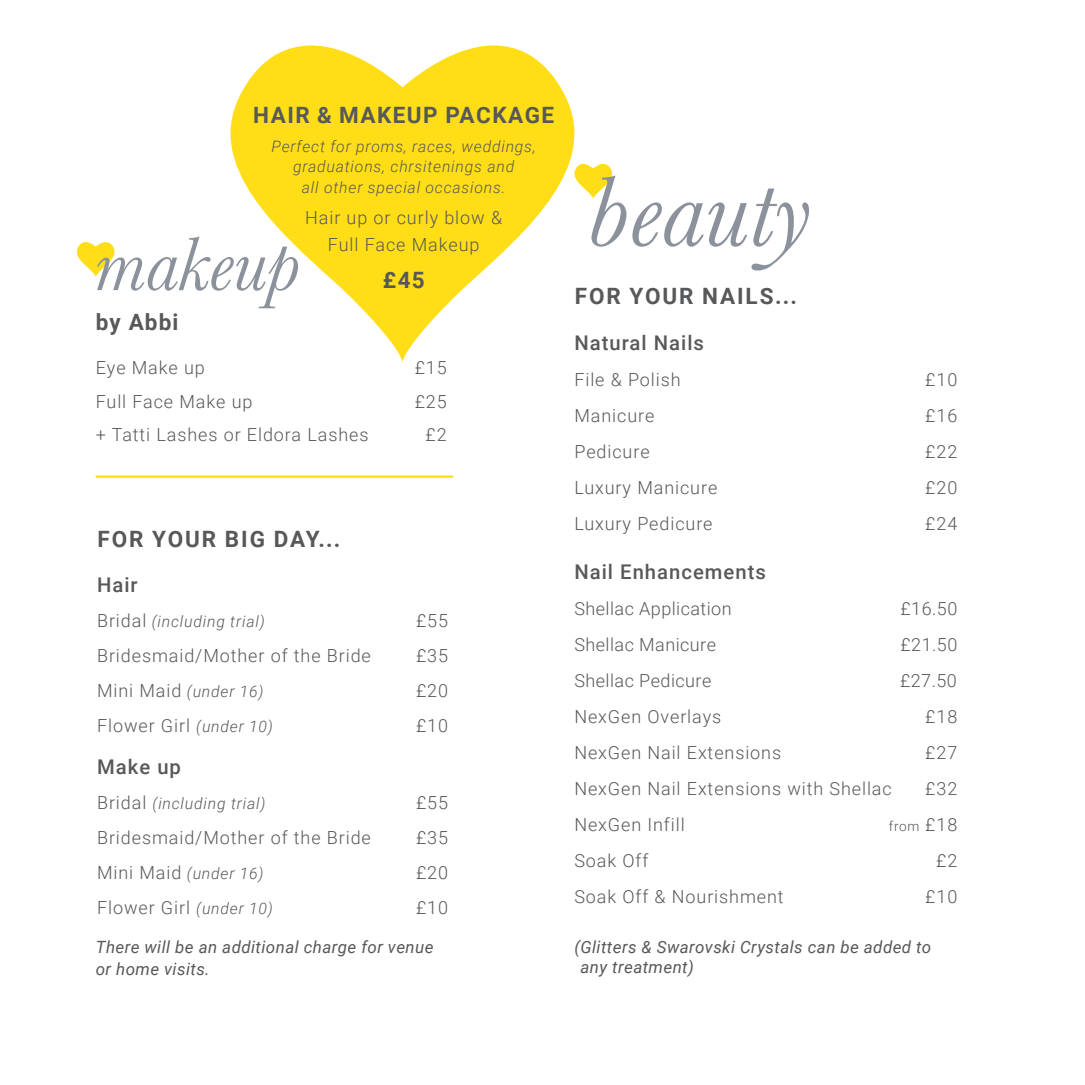
<style>
.page{position:relative;width:1085px;height:1085px;background:#fff}
.page>*{position:absolute;margin:0;border:0;box-sizing:border-box;transform-origin:0 0}
.t1{font:italic 103.5px "Baskerville";color:#8b929c}
.t2{font:italic 78.75px "Baskerville";color:#8b929c}
.t3{font:700 22.5px "Roboto";letter-spacing:.085em;color:#57585a}
.t4{font:700 22.5px "Roboto";letter-spacing:.065em;color:#57585a}
.t5{font:500 20.25px "Roboto";letter-spacing:.05em;color:#57585a}
.t6{font:300 18px/27px "Roboto";letter-spacing:.05em;color:#57585a;text-align:center}
.t7{font:300 18px "Roboto";letter-spacing:.025em;color:#57585a}
.t8{font:italic 16.88px/22.5px "Roboto";letter-spacing:.025em;color:#57585a}
.t9{font:italic 300 15.75px/20.2px "Roboto";letter-spacing:.05em;color:#57585a;text-align:center}
.t10{font:300 13.5px "Roboto";color:#57585a}
.s1{font-style:normal;font-size:18px}
.s2{font-style:italic;font-size:15.75px}
.s3{font-size:18px}
</style>
<div class="page">
<svg style="left:576px;top:164px;width:37px;height:35px"></svg>
<svg style="left:230px;top:45px;width:346px;height:318px;fill:#ffdd17"></svg>
<hr style="left:96px;top:475px;width:357px;height:2px;background:#ffdd17">
<svg style="left:76px;top:242px;width:39px;height:35px"></svg>
<p class="t4" style="left:253px;top:99px;width:302px">HAIR &amp; MAKEUP PACKAGE</p>
<p class="t9" style="left:271px;top:136px;width:266px">Perfect for proms, races, weddings, graduations, chrsitenings and<br>all other special occasions.</p>
<p class="t6" style="left:305px;top:204px;width:198px">Hair up or curly blow &amp;<br>Full Face Makeup</p>
<p class="t4" style="left:383px;top:264px;width:43px">£45</p>
<p class="t2" style="left:96px;top:212px;width:206px">makeup</p>
<p class="t4" style="left:96px;top:306px;width:84px">by Abbi</p>
<p class="t6" style="left:96px;top:353px;width:111px">Eye Make up</p>
<p class="t6" style="left:414px;top:353px;width:34px">£15</p>
<p class="t6" style="left:96px;top:387px;width:158px">Full Face Make up</p>
<p class="t6" style="left:414px;top:387px;width:34px">£25</p>
<p class="t6" style="left:96px;top:420px;width:274px">+ Tatti Lashes or Eldora Lashes</p>
<p class="t6" style="left:425px;top:420px;width:23px">£2</p>
<p class="t3" style="left:97px;top:523px;width:244px">FOR YOUR BIG DAY...</p>
<p class="t5" style="left:97px;top:571px;width:42px">Hair</p>
<p class="t9" style="left:97px;top:611px;width:169px"><span class="s1">Bridal</span> (including trial)</p>
<p class="t6" style="left:416px;top:606px;width:34px">£55</p>
<p class="t6" style="left:97px;top:641px;width:275px">Bridesmaid/Mother of the Bride</p>
<p class="t6" style="left:416px;top:641px;width:34px">£35</p>
<p class="t9" style="left:97px;top:680px;width:168px"><span class="s1">Mini Maid</span> (under 16)</p>
<p class="t6" style="left:416px;top:676px;width:34px">£20</p>
<p class="t6" style="left:97px;top:711px;width:177px">Flower Girl <span class="s2">(under 10)</span></p>
<p class="t6" style="left:416px;top:711px;width:34px">£10</p>
<p class="t5" style="left:97px;top:753px;width:85px">Make up</p>
<p class="t9" style="left:97px;top:792px;width:170px"><span class="s1">Bridal</span> (including trial)</p>
<p class="t6" style="left:416px;top:788px;width:34px">£55</p>
<p class="t6" style="left:97px;top:823px;width:275px">Bridesmaid/Mother of the Bride</p>
<p class="t6" style="left:416px;top:823px;width:34px">£35</p>
<p class="t9" style="left:97px;top:862px;width:168px"><span class="s1">Mini Maid</span> (under 16)</p>
<p class="t6" style="left:416px;top:858px;width:34px">£20</p>
<p class="t6" style="left:97px;top:893px;width:177px">Flower Girl <span class="s2">(under 10)</span></p>
<p class="t6" style="left:416px;top:893px;width:34px">£10</p>
<p class="t1" style="left:587px;top:143px;width:226px">beauty</p>
<p class="t3" style="left:574px;top:280px;width:224px">FOR YOUR NAILS...</p>
<p class="t5" style="left:574px;top:328px;width:131px">Natural Nails</p>
<p class="t6" style="left:574px;top:365px;width:108px">File &amp; Polish</p>
<p class="t6" style="left:925px;top:365px;width:34px">£10</p>
<p class="t6" style="left:574px;top:401px;width:81px">Manicure</p>
<p class="t6" style="left:925px;top:401px;width:34px">£16</p>
<p class="t6" style="left:574px;top:437px;width:77px">Pedicure</p>
<p class="t6" style="left:925px;top:437px;width:34px">£22</p>
<p class="t6" style="left:574px;top:473px;width:144px">Luxury Manicure</p>
<p class="t6" style="left:925px;top:473px;width:34px">£20</p>
<p class="t6" style="left:574px;top:509px;width:140px">Luxury Pedicure</p>
<p class="t6" style="left:925px;top:509px;width:34px">£24</p>
<p class="t5" style="left:574px;top:557px;width:193px">Nail Enhancements</p>
<p class="t7" style="left:574px;top:596px;width:159px">Shellac Application</p>
<p class="t6" style="left:900px;top:594px;width:58px">£16.50</p>
<p class="t7" style="left:574px;top:632px;width:143px">Shellac Manicure</p>
<p class="t6" style="left:900px;top:630px;width:58px">£21.50</p>
<p class="t7" style="left:574px;top:668px;width:138px">Shellac Pedicure</p>
<p class="t6" style="left:900px;top:666px;width:58px">£27.50</p>
<p class="t6" style="left:574px;top:702px;width:148px">NexGen Overlays</p>
<p class="t6" style="left:925px;top:702px;width:34px">£18</p>
<p class="t6" style="left:574px;top:738px;width:208px">NexGen Nail Extensions</p>
<p class="t6" style="left:925px;top:738px;width:34px">£27</p>
<p class="t6" style="left:574px;top:774px;width:319px">NexGen Nail Extensions with Shellac</p>
<p class="t6" style="left:925px;top:774px;width:34px">£32</p>
<p class="t6" style="left:574px;top:810px;width:112px">NexGen Infill</p>
<p class="t10" style="left:888px;top:816px;width:70px">from <span class="s3">£18</span></p>
<p class="t6" style="left:574px;top:846px;width:75px">Soak Off</p>
<p class="t6" style="left:936px;top:846px;width:23px">£2</p>
<p class="t6" style="left:574px;top:882px;width:211px">Soak Off &amp; Nourishment</p>
<p class="t6" style="left:925px;top:882px;width:34px">£10</p>
<p class="t8" style="left:96px;top:934px;width:339px">There will be an additional charge for venue or home visits.</p>
<p class="t8" style="left:580px;top:935px;width:352px;line-height:20.2px;text-indent:-6px">(Glitters &amp; Swarovski Crystals can be added to any treatment)</p>
</div>
